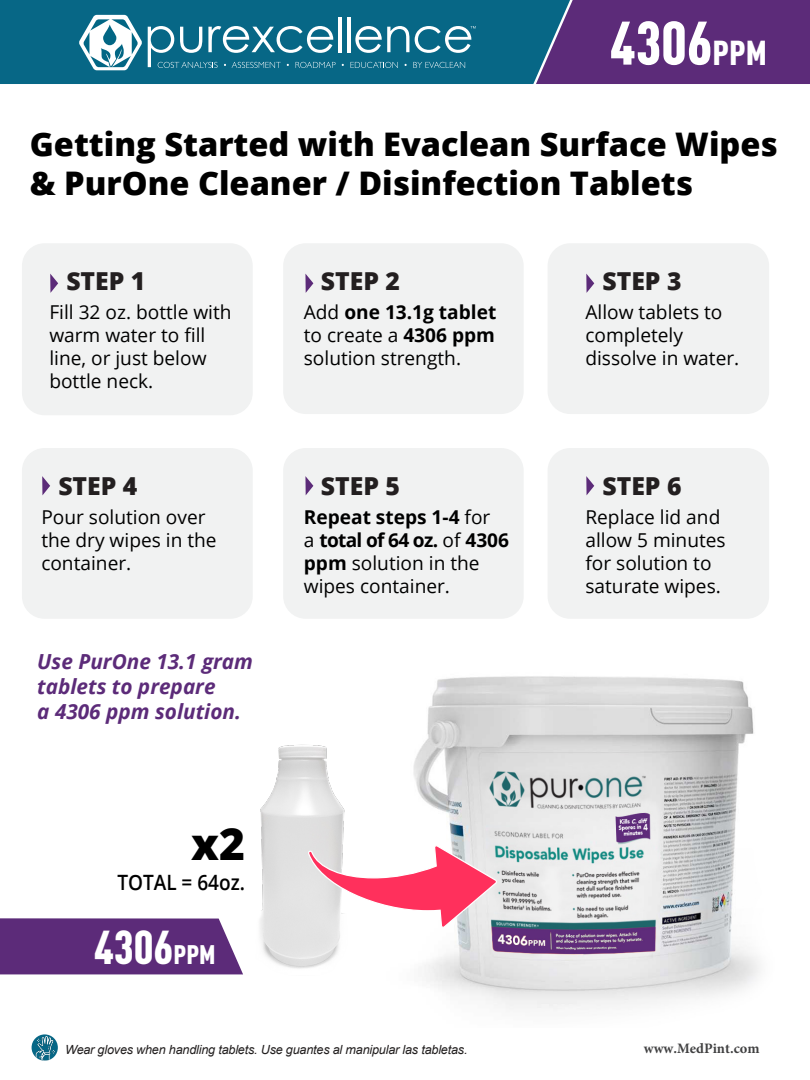
<style>
.page{position:relative;width:810px;height:1080px;background:#fff}
.page>*{position:absolute;margin:0;border:0;box-sizing:border-box;transform-origin:0 0}
.t1{font:900 condensed 60.38px "DIN Pro";color:#fff}
.t2{font:900 condensed 46.88px "DIN Pro";color:#fff}
.t3{font:800 44.38px "Open Sans";color:#000}
.t4{font:800 32.5px/39px "Open Sans";color:#000}
.t5{font:800 24.75px "Open Sans";color:#231f20}
.t6{font:600 21.12px "Open Sans";color:#000;scale:.9 1}
.t7{font:italic 700 20.75px/24.9px "Open Sans";color:#5c2b79}
.t8{font:19.12px/23px "Open Sans";color:#000}
.t9{font:700 14.38px "Minion Pro";color:#414142}
.t10{font:italic 12.62px "Arial";letter-spacing:-.015em;color:#221f1f}
.s1{font-size:34.12px}
.s2{font-size:26.5px}
.s3{font-weight:700}
</style>
<div class="page">
<img style="left:413px;top:676px;width:347px;height:334px">
<div style="left:0;top:0;width:536px;height:84px;background:#076786"></div>
<div style="left:536px;top:0;width:274px;height:84px;background:#5c2b79"></div>
<hr style="left:338px;top:17px;width:4px;height:35px;background:#fff">
<hr style="left:347px;top:17px;width:3px;height:35px;background:#fff">
<svg style="left:355px;top:26px;width:54px;height:27px"></svg>
<svg style="left:148px;top:26px;width:188px;height:42px;background:#3e88a1"></svg>
<svg style="left:351px;top:62px;width:47px;height:6px"></svg>
<svg style="left:413px;top:62px;width:52px;height:6px"></svg>
<svg style="left:79px;top:15px;width:63px;height:55px"></svg>
<svg style="left:415px;top:26px;width:61px;height:27px"></svg>
<img style="left:260px;top:744px;width:85px;height:225px">
<svg style="left:309px;top:846px;width:187px;height:81px"></svg>
<div style="left:22px;top:448px;width:231px;height:171px;background:#f1f2f2;border-radius:22px"></div>
<svg style="left:42px;top:476px;width:8px;height:19px"></svg>
<div style="left:22px;top:243px;width:231px;height:172px;background:#f1f2f2;border-radius:22px"></div>
<svg style="left:50px;top:274px;width:8px;height:19px"></svg>
<div style="left:283px;top:448px;width:241px;height:171px;background:#f1f2f2;border-radius:22px"></div>
<svg style="left:305px;top:476px;width:8px;height:19px"></svg>
<div style="left:283px;top:243px;width:241px;height:171px;background:#f1f2f2;border-radius:22px"></div>
<svg style="left:305px;top:274px;width:8px;height:19px"></svg>
<div style="left:548px;top:448px;width:221px;height:171px;background:#f1f2f2;border-radius:22px"></div>
<svg style="left:586px;top:476px;width:8px;height:19px"></svg>
<div style="left:548px;top:243px;width:221px;height:171px;background:#f1f2f2;border-radius:22px"></div>
<svg style="left:586px;top:274px;width:8px;height:19px"></svg>
<svg style="left:32px;top:1034px;width:26px;height:27px"></svg>
<img style="left:32px;top:1036px;width:26px;height:25px">
<div style="left:0;top:918px;width:243px;height:56px;background:#5c2b79"></div>
<h1 class="t1" style="left:610px;top:-4px;width:158px">4306<span class="s1">PPM</span></h1>
<h3 class="t4" style="left:30px;top:123px;width:750px">Getting Started with Evaclean Surface Wipes &amp; PurOne Cleaner / Disinfection Tablets</h3>
<p class="t5" style="left:66px;top:263px;width:81px">STEP 1</p>
<p class="t8" style="left:49px;top:300px;width:184px">Fill 32 oz. bottle with warm water to fill line, or just below bottle neck.</p>
<p class="t5" style="left:58px;top:467px;width:81px">STEP 4</p>
<p class="t8" style="left:41px;top:505px;width:177px">Pour solution over the dry wipes in the container.</p>
<p class="t7" style="left:37px;top:648px;width:217px">Use PurOne 13.1 gram tablets to prepare<br>a 4306 ppm solution.</p>
<h3 class="t3" style="left:191px;top:810px;width:55px">x2</h3>
<p class="t6" style="left:117px;top:868px;width:143px">TOTAL = 64oz.</p>
<h2 class="t2" style="left:94px;top:911px;width:123px">4306<span class="s2">PPM</span></h2>
<p class="t5" style="left:321px;top:263px;width:81px">STEP 2</p>
<p class="t8" style="left:304px;top:300px;width:194px;text-align:justify">Add <span class="s3">one 13.1g tablet </span>to create a <span class="s3">4306 ppm </span>solution strength.</p>
<p class="t5" style="left:321px;top:467px;width:81px">STEP 5</p>
<p class="t8" style="left:304px;top:505px;width:207px"><span class="s3">Repeat steps 1-4</span> for<br>a <span class="s3">total of 64 oz.</span> of <span class="s3">4306 ppm</span> solution in the wipes container.</p>
<p class="t5" style="left:602px;top:263px;width:81px">STEP 3</p>
<p class="t8" style="left:585px;top:300px;width:155px">Allow tablets to completely dissolve in water.</p>
<p class="t5" style="left:602px;top:467px;width:81px">STEP 6</p>
<p class="t8" style="left:585px;top:505px;width:142px">Replace lid and allow 5 minutes for solution to saturate wipes.</p>
<p class="t10" style="left:65px;top:1042px;width:404px">Wear gloves when handling tablets. Use guantes al manipular las tabletas.</p>
<p class="t9" style="left:644px;top:1039px;width:117px">www.MedPint.com</p>
</div>
